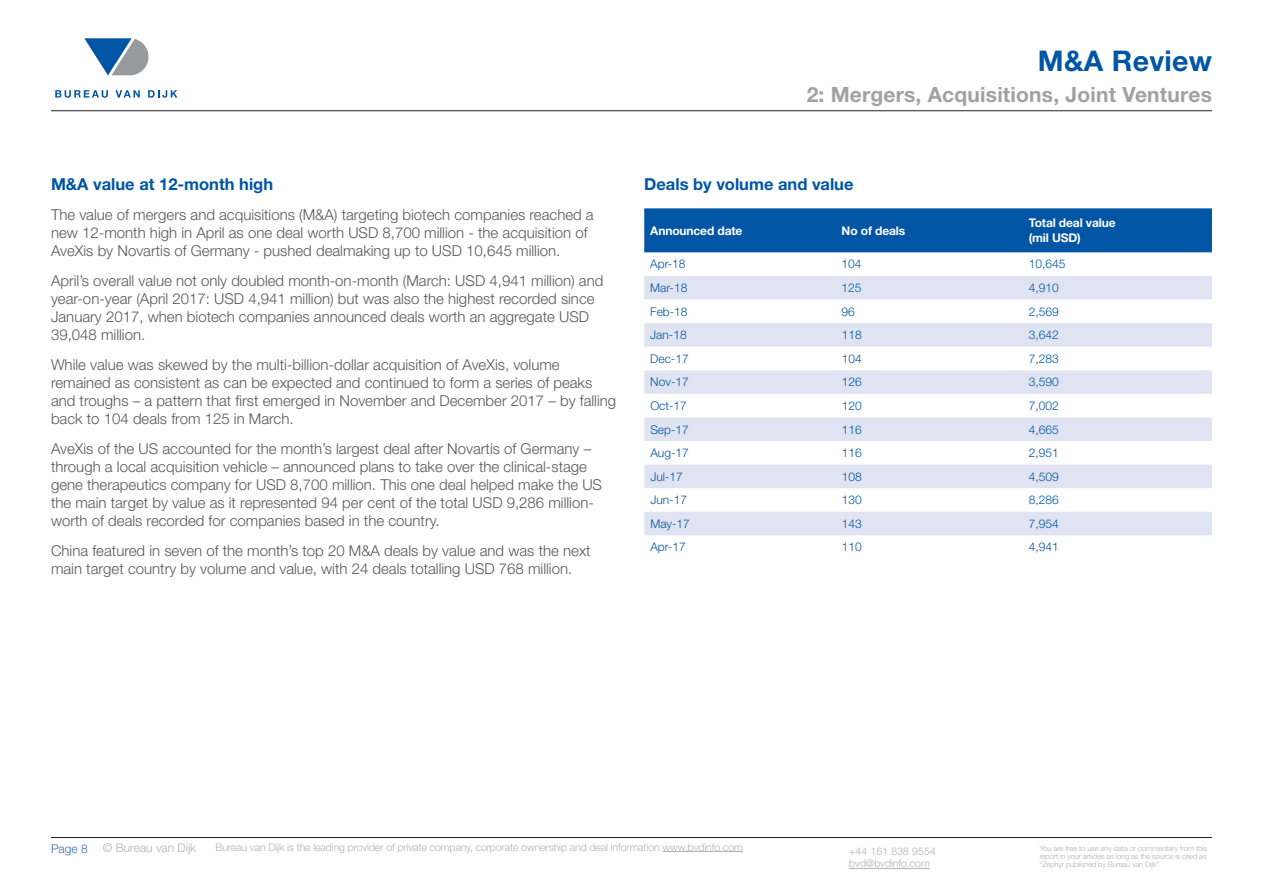
<style>
.page{position:relative;width:1263px;height:893px;background:#fff}
.page>*{position:absolute;margin:0;border:0;box-sizing:border-box;transform-origin:0 0}
.t1{font:700 28.5px "Helvetica Neue LTW1 G";letter-spacing:.01em;color:#0155a5}
.t2{font:700 21px "Helvetica Neue LTW1 G";letter-spacing:.01em;color:#a0a1a5}
.t3{font:700 16.5px "Helvetica Neue LTW1 G";color:#0155a5}
.t4{font:300 15px/18px "Helvetica Neue LT Std";color:#57585a}
.t5{font:300 12px "Helvetica Neue LT Std";color:#0155a5}
.t6{font:700 12px/14.4px "Helvetica Neue LTW1 G";letter-spacing:-.01em;color:#fff}
.t7{font:300 12px "Helvetica Neue LT Std";color:#b1b2b6}
.t8{font:300 12px "Helvetica Neue LT Std";color:#3d6bb3}
.t9{font:300 10.5px/12.6px "Helvetica Neue LT Std";letter-spacing:-.01em;color:#b1b2b6}
.t10{font:300 7.5px/8.2px "Helvetica Neue LT Std";letter-spacing:-.015em;color:#b1b2b6;text-align:justify}
</style>
<div class="page">
<hr style="left:849px;top:868px;width:81px;height:1px;background:#b1b2b6">
<hr style="left:51px;top:110px;width:1161px;height:1px;background:#231f20">
<hr style="left:51px;top:837px;width:1161px;height:1px;background:#231f20">
<svg style="left:84px;top:38px;width:65px;height:37px"></svg>
<svg style="left:55px;top:90px;width:53px;height:8px"></svg>
<svg style="left:116px;top:90px;width:24px;height:8px"></svg>
<svg style="left:148px;top:90px;width:30px;height:8px"></svg>
<hr style="left:662px;top:851px;width:81px;height:1px;background:#b1b2b6">
<div style="left:644px;top:208px;width:568px;height:44px;background:#0155a5"></div>
<svg style="left:644px;top:276px;width:568px;height:259px;fill:#e0e4f2"></svg>
<p class="t3" style="left:51px;top:174px;width:224px">M&amp;A value at 12-month high</p>
<p class="t4" style="left:51px;top:206px;width:544px">The value of mergers and acquisitions (M&amp;A) targeting biotech companies reached a new 12-month high in April as one deal worth USD 8,700 million - the acquisition of<br>AveXis by Novartis of Germany - pushed dealmaking up to USD 10,645 million.</p>
<p class="t4" style="left:51px;top:272px;width:554px">April’s overall value not only doubled month-on-month (March: USD 4,941 million) and year-on-year (April 2017: USD 4,941 million) but was also the highest recorded since January 2017, when biotech companies announced deals worth an aggregate USD 39,048 million.</p>
<p class="t4" style="left:51px;top:356px;width:567px">While value was skewed by the multi-billion-dollar acquisition of AveXis, volume remained as consistent as can be expected and continued to form a series of peaks and troughs – a pattern that first emerged in November and December 2017 – by falling back to 104 deals from 125 in March.</p>
<p class="t4" style="left:51px;top:440px;width:552px">AveXis of the US accounted for the month’s largest deal after Novartis of Germany – through a local acquisition vehicle – announced plans to take over the clinical-stage gene therapeutics company for USD 8,700 million. This one deal helped make the US the main target by value as it represented 94 per cent of the total USD 9,286 million&shy;worth of deals recorded for companies based in the country.</p>
<p class="t4" style="left:51px;top:542px;width:541px">China featured in seven of the month’s top 20 M&amp;A deals by value and was the next main target country by volume and value, with 24 deals totalling USD 768 million.</p>
<h1 class="t1" style="left:1038px;top:43px;width:176px">M&amp;A Review</h1>
<h2 class="t2" style="left:807px;top:82px;width:407px">2: Mergers, Acquisitions, Joint Ventures</h2>
<p class="t3" style="left:644px;top:174px;width:211px">Deals by volume and value</p>
<p class="t6" style="left:650px;top:223px;width:94px">Announced date</p>
<p class="t6" style="left:842px;top:223px;width:65px">No of deals</p>
<p class="t6" style="left:1029px;top:216px;width:88px">Total deal value (mil USD)</p>
<p class="t5" style="left:650px;top:257px;width:37px">Apr-18</p>
<p class="t5" style="left:842px;top:257px;width:22px">104</p>
<p class="t5" style="left:1029px;top:257px;width:38px">10,645</p>
<p class="t5" style="left:650px;top:280px;width:39px">Mar-18</p>
<p class="t5" style="left:842px;top:280px;width:22px">125</p>
<p class="t5" style="left:1029px;top:280px;width:32px">4,910</p>
<p class="t5" style="left:650px;top:304px;width:39px">Feb-18</p>
<p class="t5" style="left:842px;top:304px;width:15px">96</p>
<p class="t5" style="left:1029px;top:304px;width:32px">2,569</p>
<p class="t5" style="left:650px;top:328px;width:38px">Jan-18</p>
<p class="t5" style="left:842px;top:328px;width:22px">118</p>
<p class="t5" style="left:1029px;top:328px;width:32px">3,642</p>
<p class="t5" style="left:650px;top:351px;width:40px">Dec-17</p>
<p class="t5" style="left:842px;top:351px;width:22px">104</p>
<p class="t5" style="left:1029px;top:351px;width:32px">7,283</p>
<p class="t5" style="left:650px;top:375px;width:40px">Nov-17</p>
<p class="t5" style="left:842px;top:375px;width:22px">126</p>
<p class="t5" style="left:1029px;top:375px;width:32px">3,590</p>
<p class="t5" style="left:650px;top:398px;width:38px">Oct-17</p>
<p class="t5" style="left:842px;top:398px;width:22px">120</p>
<p class="t5" style="left:1029px;top:398px;width:32px">7,002</p>
<p class="t5" style="left:650px;top:422px;width:40px">Sep-17</p>
<p class="t5" style="left:842px;top:422px;width:22px">116</p>
<p class="t5" style="left:1029px;top:422px;width:32px">4,665</p>
<p class="t5" style="left:650px;top:445px;width:40px">Aug-17</p>
<p class="t5" style="left:842px;top:445px;width:22px">116</p>
<p class="t5" style="left:1029px;top:445px;width:32px">2,951</p>
<p class="t5" style="left:650px;top:469px;width:34px">Jul-17</p>
<p class="t5" style="left:842px;top:469px;width:22px">108</p>
<p class="t5" style="left:1029px;top:469px;width:32px">4,509</p>
<p class="t5" style="left:650px;top:493px;width:38px">Jun-17</p>
<p class="t5" style="left:842px;top:493px;width:22px">130</p>
<p class="t5" style="left:1029px;top:493px;width:32px">8,286</p>
<p class="t5" style="left:650px;top:516px;width:41px">May-17</p>
<p class="t5" style="left:842px;top:516px;width:22px">143</p>
<p class="t5" style="left:1029px;top:516px;width:32px">7,954</p>
<p class="t5" style="left:650px;top:540px;width:37px">Apr-17</p>
<p class="t5" style="left:842px;top:540px;width:22px">110</p>
<p class="t5" style="left:1029px;top:540px;width:32px">4,941</p>
<p class="t8" style="left:51px;top:841px;width:38px">Page 8</p>
<p class="t7" style="left:103px;top:840px;width:95px">© Bureau van Dijk</p>
<p class="t9" style="left:215px;top:840px;width:529px">Bureau van Dijk is the leading provider of private company, corporate ownership and deal information www.bvdinfo.com</p>
<p class="t9" style="left:849px;top:845px;width:88px">+44 161 838 9554 bvd@bvdinfo.com</p>
<p class="t10" style="left:1040px;top:844px;width:169px">You are free to use any data or commentary from this report in your articles as long as the source is cited as “Zephyr published by Bureau van Dijk”</p>
</div>
